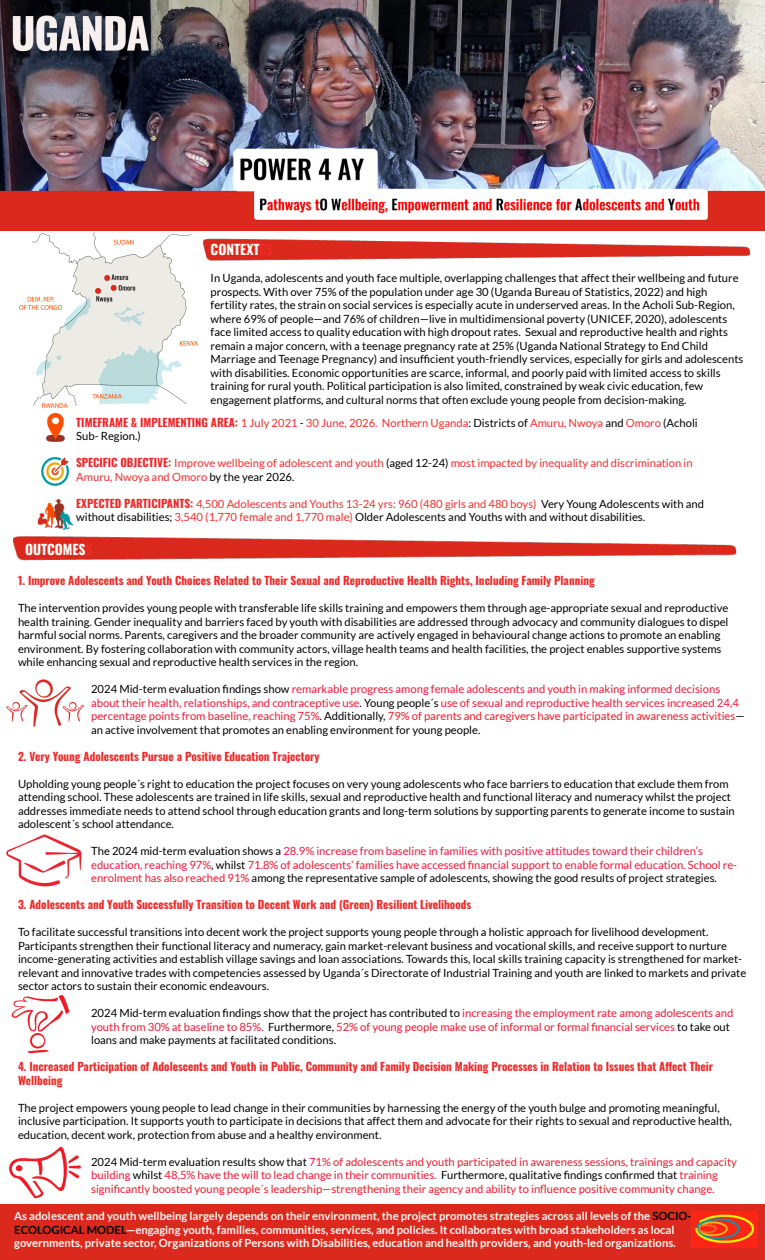
<style>
.page{position:relative;width:765px;height:1260px;background:#fff}
.page>*{position:absolute;margin:0;border:0;box-sizing:border-box;transform-origin:0 0}
.t1{font:700 13.75px "Oswald";color:#fefcfa}
.t2{font:11.25px/13.5px "Lato";color:#000004}
.t3{font:11.25px/13.5px "Lato";color:#ed1a37}
.t4{font:700 11.25px/13.5px "Oswald";color:#ee2928}
.t5{font:700 11.25px/13.5px "Lato";color:#fefcfa}
.t6{font:11.25px/13.5px "Lato";color:#ed1a33}
.t7{font:11.25px/13.5px "Lato";color:#ee302e}
.s1{color:#ee2928}
.s2{font-family:"Oswald";font-weight:700;color:#ee2928}
.s3{color:#000004}
.s4{color:#ee302e}
.s5{color:#ee1b29}
.s6{color:#ed1a3f}
.s7{color:#ed1a33}
.s8{color:#ee1a30}
</style>
<div class="page">
<img style="left:9px;top:1146px;width:72px;height:53px">
<img style="left:203px;top:238px;width:548px;height:23px">
<img style="left:13px;top:536px;width:724px;height:25px">
<div style="left:0;top:1204px;width:765px;height:56px;background:#db291d"></div>
<img style="left:11px;top:995px;width:59px;height:59px">
<img style="left:6px;top:834px;width:76px;height:53px">
<img style="left:6px;top:679px;width:78px;height:48px">
<img style="left:0;top:0;width:765px;height:231px">
<img style="left:38px;top:499px;width:35px;height:31px">
<img style="left:42px;top:458px;width:27px;height:28px">
<img style="left:47px;top:413px;width:17px;height:28px">
<img style="left:19px;top:233px;width:178px;height:175px">
<img style="left:691px;top:1211px;width:67px;height:36px">
<p class="t1" style="left:211px;top:237px;width:64px">CONTEXT<span class="s1">ES</span></p>
<p class="t2" style="left:211px;top:271px;width:534px">In Uganda, adolescents and youth face multiple, overlapping challenges that affect their wellbeing and future prospects. With over 75% of the population under age 30 (Uganda Bureau of Statistics, 2022) and high fertility rates, the strain on social services is especially acute in underserved areas. In the Acholi Sub-Region, where 69% of people—and 76% of children—live in multidimensional poverty (UNICEF, 2020), adolescents face limited access to quality education with high dropout rates. Sexual and reproductive health and rights remain a major concern, with a teenage pregnancy rate at 25% (Uganda National Strategy to End Child Marriage and Teenage Pregnancy) and insufficient youth-friendly services, especially for girls and adolescents with disabilities. Economic opportunities are scarce, informal, and poorly paid with limited access to skills training for rural youth. Political participation is also limited, constrained by weak civic education, few engagement platforms, and cultural norms that often exclude young people from decision-making.</p>
<p class="t7" style="left:76px;top:416px;width:623px"><span class="s2">TIMEFRAME &amp; IMPLEMENTING AREA:</span> 1 July 2021 <span class="s3">-</span> 30 June, 2026. Northern Uganda<span class="s3">: Districts of</span> Amuru, Nwoya <span class="s3">and</span> Omoro <span class="s3">(Acholi<br>Sub- Region.)</span></p>
<p class="t7" style="left:76px;top:456px;width:618px"><span class="s2">SPECIFIC OBJECTIVE:</span> Improve wellbeing of adolescent and youth <span class="s3">(aged 12-24)</span> most impacted by inequality and discrimination in<br>Amuru, Nwoya and Omoro <span class="s3">by the year 2026.</span></p>
<p class="t2" style="left:76px;top:497px;width:629px"><span class="s2">EXPECTED PARTICIPANTS:</span> <span class="s4">4,500 Adolescents and Youths 13-24 yrs: 960 (480 girls and 480 boys)</span> Very Young Adolescents with and without disabilities; <span class="s4">3,540 (1,770 female and 1,770 male)</span> Older Adolescents and Youths with and without disabilities.</p>
<p class="t1" style="left:25px;top:538px;width:69px">OUTCOMES<span class="s1">S</span></p>
<p class="t4" style="left:18px;top:573px;width:578px">1. Improve Adolescents and Youth Choices Related to Their Sexual and Reproductive Health Rights, Including Family Planning</p>
<p class="t2" style="left:18px;top:602px;width:712px">The intervention provides young people with transferable life skills training and empowers them through age-appropriate sexual and reproductive health training. Gender inequality and barriers faced by youth with disabilities are addressed through advocacy and community dialogues to dispel harmful social norms. Parents, caregivers and the broader community are actively engaged in behavioural change actions to promote an enabling environment. By fostering collaboration with community actors, village health teams and health facilities, the project enables supportive systems while enhancing sexual and reproductive health services in the region.</p>
<p class="t3" style="left:91px;top:683px;width:655px"><span class="s3">2024 Mid-term evaluation findings show</span> remarkable progress among female adolescents and youth in making informed decisions about their health, relationships, and contraceptive use<span class="s3">. Young people´s</span> use of sexual and reproductive health services increased 24,4 percentage points from baseline, reaching 75%<span class="s3">. Additionally,</span> <span class="s5">79% of parents and caregivers have participated in awareness activities</span><span class="s3">— an active involvement that promotes an enabling environment for young people.</span></p>
<p class="t4" style="left:18px;top:749px;width:303px">2. Very Young Adolescents Pursue a Positive Education Trajectory</p>
<p class="t2" style="left:18px;top:777px;width:718px">Upholding young people´s right to education the project focuses on very young adolescents who face barriers to education that exclude them from attending school. These adolescents are trained in life skills, sexual and reproductive health and functional literacy and numeracy whilst the project addresses immediate needs to attend school through education grants and long-term solutions by supporting parents to generate income to sustain adolescent´s school attendance.</p>
<p class="t2" style="left:91px;top:845px;width:648px">The 2024 mid-term evaluation shows a <span class="s6">28.9% increase from baseline in families with positive attitudes toward their children’s education, reaching 97%</span>, whilst <span class="s7">71.8% of adolescents’ families have accessed financial support to enable formal education. School re&shy;enrolment has also reached 91%</span> among the representative sample of adolescents, showing the good results of project strategies.</p>
<p class="t4" style="left:18px;top:897px;width:455px">3. Adolescents and Youth Successfully Transition to Decent Work and (Green) Resilient Livelihoods</p>
<p class="t2" style="left:18px;top:926px;width:730px">To facilitate successful transitions into decent work the project supports young people through a holistic approach for livelihood development.<br>Participants strengthen their functional literacy and numeracy, gain market-relevant business and vocational skills, and receive support to nurture income-generating activities and establish village savings and loan associations. Towards this, local skills training capacity is strengthened for market&shy;relevant and innovative trades with competencies assessed by Uganda´s Directorate of Industrial Training and youth are linked to markets and private sector actors to sustain their economic endeavours.</p>
<p class="t2" style="left:91px;top:1007px;width:644px">2024 Mid-term evaluation findings show that the project has contributed to <span class="s7">increasing the employment rate among adolescents and youth from 30% at baseline to 85%.</span> Furthermore, <span class="s8">52% of young people make use of informal or formal financial services</span> to take out loans and make payments at facilitated conditions.</p>
<p class="t4" style="left:18px;top:1059px;width:697px">4. Increased Participation of Adolescents and Youth in Public, Community and Family Decision Making Processes in Relation to Issues that Affect Their<br>Wellbeing</p>
<p class="t2" style="left:18px;top:1101px;width:715px">The project empowers young people to lead change in their communities by harnessing the energy of the youth bulge and promoting meaningful, inclusive participation. It supports youth to participate in decisions that affect them and advocate for their rights to sexual and reproductive health, education, decent work, protection from abuse and a healthy environment.</p>
<p class="t6" style="left:91px;top:1155px;width:647px"><span class="s3">2024 Mid-term evaluation results show that</span> 71% of adolescents and youth participated in awareness sessions, trainings and capacity building <span class="s3">whilst</span> 48,5% have the will to lead change in their communities. <span class="s3">Furthermore, qualitative findings confirmed that</span> <span class="s5">training significantly boosted young people´s leadership—strengthening their agency and ability to influence positive community change.</span></p>
<p class="t5" style="left:14px;top:1209px;width:679px">As adolescent and youth wellbeing largely depends on their environment, the project promotes strategies across all levels of the <span class="s3">SOCIO-<br>ECOLOGICAL MODEL</span>—engaging youth, families, communities, services, and policies. It collaborates with broad stakeholders as local governments, private sector, Organizations of Persons with Disabilities, education and health providers, and youth-led organizations.</p>
</div>
